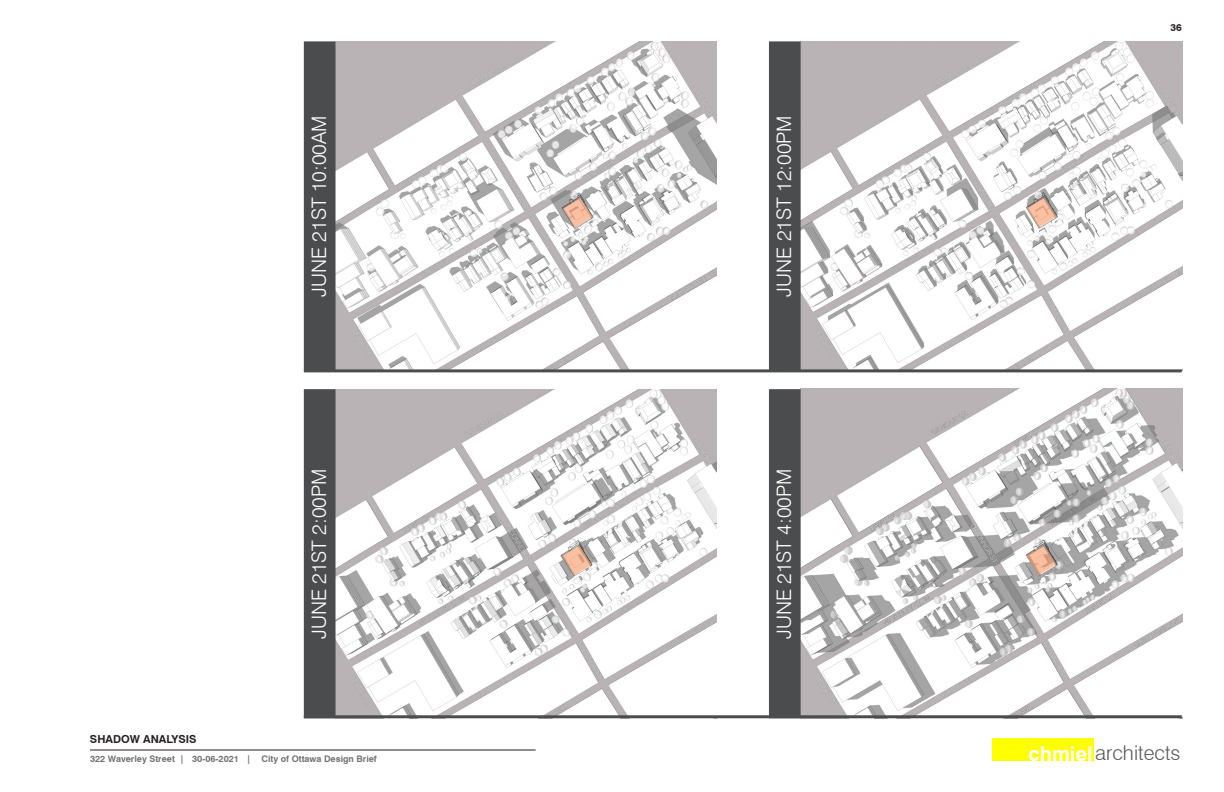
<style>
.page{position:relative;width:1224px;height:792px;background:#fff}
.page>*{position:absolute;margin:0;border:0;box-sizing:border-box;transform-origin:0 0}
.t1{font:300 20.4px "Swiss 721 BT";color:#57585a}
.t2{font:300 20px "Swiss 721 BT";color:#fff}
.t3{font:700 11px "Swiss 721 BT";color:#231f20}
.t4{font:700 10px "Swiss 721 BT";color:#231f20}
.t5{font:700 9px "Swiss 721 BT";color:#727376}
.s1{font-weight:700;color:#fff}
</style>
<div class="page">
<div style="left:992px;top:738px;width:102px;height:22px;background:#ff0"></div>
<hr style="left:90px;top:750px;width:446px;height:1px;background:#231f20">
<img style="left:336px;top:42px;width:381px;height:327px">
<img style="left:801px;top:41px;width:381px;height:328px">
<img style="left:336px;top:389px;width:381px;height:330px">
<img style="left:801px;top:389px;width:381px;height:326px">
<svg style="left:563px;top:198px;width:29px;height:30px"></svg>
<svg style="left:562px;top:545px;width:30px;height:30px"></svg>
<svg style="left:1027px;top:198px;width:29px;height:30px"></svg>
<svg style="left:1027px;top:545px;width:29px;height:30px"></svg>
<hr style="left:304px;top:369px;width:878px;height:3px;background:#4b4c4d">
<div style="left:307px;top:45px;width:25px;height:322px;background:#4b4c4d"></div>
<div style="left:304px;top:41px;width:32px;height:330px;border:7px solid #4b4c4d"></div>
<div style="left:772px;top:45px;width:25px;height:322px;background:#4b4c4d"></div>
<div style="left:769px;top:41px;width:32px;height:330px;border:7px solid #4b4c4d"></div>
<div style="left:307px;top:393px;width:25px;height:322px;background:#4b4c4d"></div>
<div style="left:304px;top:389px;width:32px;height:329px;border:7px solid #4b4c4d"></div>
<div style="left:772px;top:393px;width:25px;height:322px;background:#4b4c4d"></div>
<div style="left:769px;top:389px;width:32px;height:329px;border:7px solid #4b4c4d"></div>
<hr style="left:304px;top:715px;width:878px;height:3px;background:#4b4c4d">
<p class="t3" style="left:90px;top:735px;width:108px">SHADOW ANALYSIS</p>
<p class="t2" style="left:311px;top:297px;width:183px;rotate:-90deg">JUNE 21ST 10:00AM</p>
<p class="t2" style="left:776px;top:297px;width:183px;rotate:-90deg">JUNE 21ST 12:00PM</p>
<p class="t2" style="left:311px;top:639px;width:172px;rotate:-90deg">JUNE 21ST 2:00PM</p>
<p class="t2" style="left:776px;top:639px;width:172px;rotate:-90deg">JUNE 21ST 4:00PM</p>
<p class="t4" style="left:1170px;top:24px;width:13px">36</p>
<p class="t5" style="left:90px;top:756px;width:288px">322 Waverley Street | 30-06-2021 | City of Ottawa Design Brief</p>
<p class="t1" style="left:1029px;top:742px;width:154px"><span class="s1">chmiel</span>architects</p>
</div>
